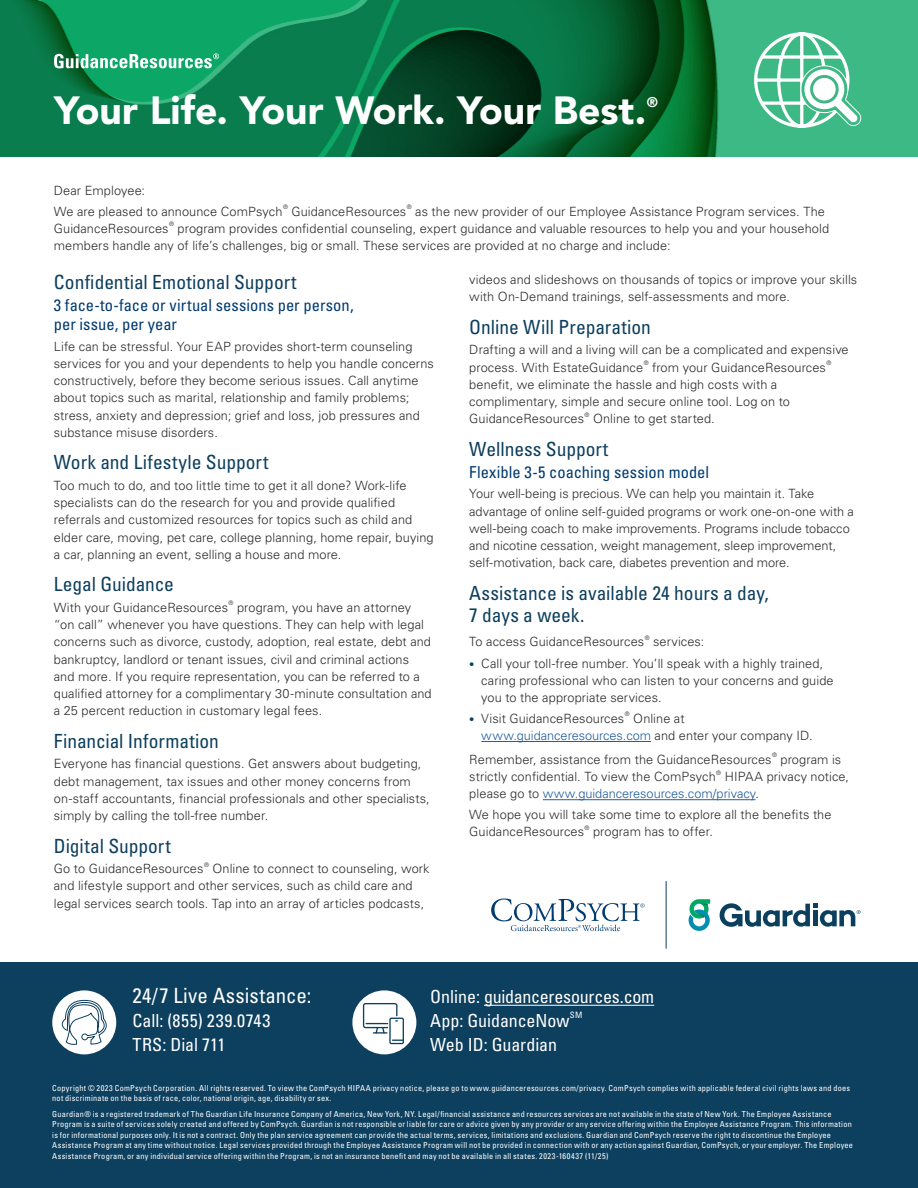
<style>
.page{position:relative;width:918px;height:1188px;background:#fff}
.page>*{position:absolute;margin:0;border:0;box-sizing:border-box;transform-origin:0 0}
.t1{font:900 39px "Avenir LT Std";color:#fff}
.t2{font:condensed 21px "Univers LT Std";letter-spacing:.01em;color:#fff}
.t3{font:condensed 19.5px/22.5px "Univers LT Std";color:#0d3f5e}
.t4{font:condensed 18px/24px "Univers LT Std";letter-spacing:-.01em;color:#fff}
.t5{font:condensed 18px/24px "Univers LT Std";letter-spacing:.01em;color:#fff}
.t6{font:condensed 16.5px/18.8px "Univers LT Std";letter-spacing:.005em;color:#003b71}
.t7{font:900 13.95px "Avenir LT Std";color:#fff}
.t8{font:300 12.75px/17.2px "Univers LT Std";letter-spacing:.005em;color:#2c2c2b}
.t9{font:300 12.75px/17.2px "Univers LT Std";color:#215e9e}
.t10{font:condensed 8.7px "Univers LT Std";color:#fff}
.t11{font:condensed 8.25px/10.5px "Univers LT Std";letter-spacing:.03em;color:#fff}
.t12{font:300 6.15px "Univers LT Std";color:#2c2c2b}
.s1{font-size:10.5px;color:#0d3f5e}
.s2{color:#215e9e}
.s3{color:#2c2c2b}
</style>
<div class="page">
<img style="left:0;top:0;width:918px;height:157px">
<svg style="left:54px;top:53px;width:165px;height:15px"></svg>
<hr style="left:481px;top:741px;width:170px;height:1px;background:#215e9e">
<hr style="left:543px;top:799px;width:213px;height:1px;background:#215e9e">
<svg style="left:752px;top:31px;width:112px;height:98px"></svg>
<div style="left:0;top:962px;width:918px;height:226px;background:#0d3f5e"></div>
<hr style="left:484px;top:1005px;width:170px;height:1px;background:#fff">
<div style="left:52px;top:990px;width:64px;height:64px;background:#fff;border-radius:50%"></div>
<div style="left:352px;top:990px;width:64px;height:64px;background:#fff;border-radius:50%"></div>
<svg style="left:363px;top:1003px;width:41px;height:41px"></svg>
<svg style="left:61px;top:997px;width:47px;height:58px"></svg>
<svg style="left:491px;top:899px;width:154px;height:32px"></svg>
<hr style="left:666px;top:881px;width:1px;height:68px;background:#0d3f5e">
<svg style="left:689px;top:899px;width:21px;height:32px"></svg>
<svg style="left:720px;top:903px;width:141px;height:24px"></svg>
<h1 class="t1" style="left:54px;top:87px;width:594px">Your Life. Your Work. Your Best.</h1>
<p class="t7" style="left:647px;top:94px;width:13px">®</p>
<p class="t8" style="left:54px;top:180px;width:230px;line-height:20.5px">Dear Employee:<br>We are pleased to announce ComPsych</p>
<p class="t12" style="left:283px;top:203px;width:6px">®</p>
<p class="t8" style="left:291px;top:203px;width:116px">GuidanceResources</p>
<p class="t12" style="left:407px;top:203px;width:6px">®</p>
<p class="t8" style="left:415px;top:203px;width:411px">as the new provider of our Employee Assistance Program services. The</p>
<p class="t8" style="left:54px;top:220px;width:116px">GuidanceResources</p>
<p class="t12" style="left:169px;top:221px;width:6px">®</p>
<p class="t8" style="left:54px;top:220px;width:777px;text-indent:124px">program provides confidential counseling, expert guidance and valuable resources to help you and your household members handle any of life’s challenges, big or small. These services are provided at no charge and include:</p>
<h3 class="t3" style="left:54px;top:271px;width:244px">Confidential Emotional Support</h3>
<p class="t6" style="left:54px;top:296px;width:301px">3 face-to-face or virtual sessions per person, per issue, per year</p>
<p class="t8" style="left:54px;top:338px;width:382px">Life can be stressful. Your EAP provides short-term counseling services for you and your dependents to help you handle concerns constructively, before they become serious issues. Call anytime about topics such as marital, relationship and family problems; stress, anxiety and depression; grief and loss, job pressures and substance misuse disorders.</p>
<h3 class="t3" style="left:54px;top:451px;width:216px">Work and Lifestyle Support</h3>
<p class="t8" style="left:54px;top:477px;width:381px">Too much to do, and too little time to get it all done? Work-life specialists can do the research for you and provide qualified referrals and customized resources for topics such as child and elder care, moving, pet care, college planning, home repair, buying a car, planning an event, selling a house and more.</p>
<h3 class="t3" style="left:54px;top:573px;width:122px">Legal Guidance</h3>
<p class="t8" style="left:54px;top:599px;width:176px">With your GuidanceResources</p>
<p class="t12" style="left:229px;top:600px;width:6px">®</p>
<p class="t8" style="left:469px;top:271px;width:389px">videos and slideshows on thousands of topics or improve your skills with On-Demand trainings, self-assessments and more.</p>
<h3 class="t3" style="left:469px;top:315px;width:183px">Online Will Preparation</h3>
<p class="t8" style="left:469px;top:341px;width:381px">Drafting a will and a living will can be a complicated and expensive process. With EstateGuidance</p>
<p class="t12" style="left:644px;top:359px;width:6px">®</p>
<p class="t8" style="left:652px;top:359px;width:175px">from your GuidanceResources</p>
<p class="t12" style="left:826px;top:359px;width:6px">®</p>
<p class="t8" style="left:469px;top:376px;width:322px">benefit, we eliminate the hassle and high costs with a complimentary, simple and secure online tool. Log on to<br>GuidanceResources</p>
<p class="t12" style="left:585px;top:411px;width:6px">®</p>
<p class="t8" style="left:593px;top:410px;width:123px">Online to get started.</p>
<h3 class="t3" style="left:469px;top:437px;width:141px">Wellness Support</h3>
<p class="t6" style="left:469px;top:462px;width:241px">Flexible 3-5 coaching session model</p>
<p class="t8" style="left:469px;top:485px;width:386px">Your well-being is precious. We can help you maintain it. Take advantage of online self-guided programs or work one-on-one with a well-being coach to make improvements. Programs include tobacco and nicotine cessation, weight management, sleep improvement, self-motivation, back care, diabetes prevention and more.</p>
<h3 class="t3" style="left:469px;top:581px;width:301px">Assistance is available 24 hours a day,<br>7 days a week.</h3>
<p class="t8" style="left:469px;top:633px;width:176px">To access GuidanceResources</p>
<p class="t12" style="left:645px;top:634px;width:6px">®</p>
<p class="t8" style="left:653px;top:633px;width:53px">services:</p>
<p class="t8" style="left:481px;top:655px;width:354px;text-indent:-12px"><span class="s1">•</span> Call your toll-free number. You’ll speak with a highly trained, caring professional who can listen to your concerns and guide you to the appropriate services.</p>
<p class="t8" style="left:469px;top:710px;width:157px"><span class="s1">•</span> Visit GuidanceResources</p>
<p class="t12" style="left:625px;top:711px;width:6px">®</p>
<p class="t8" style="left:54px;top:599px;width:379px;text-indent:183px">program, you have an attorney “on call” whenever you have questions. They can help with legal concerns such as divorce, custody, adoption, real estate, debt and bankruptcy, landlord or tenant issues, civil and criminal actions and more. If you require representation, you can be referred to a qualified attorney for a complimentary 30-minute consultation and a 25 percent reduction in customary legal fees.</p>
<h3 class="t3" style="left:54px;top:729px;width:167px">Financial Information</h3>
<p class="t8" style="left:54px;top:755px;width:377px">Everyone has financial questions. Get answers about budgeting, debt management, tax issues and other money concerns from on-staff accountants, financial professionals and other specialists, simply by calling the toll-free number.</p>
<h3 class="t3" style="left:54px;top:834px;width:118px">Digital Support</h3>
<p class="t8" style="left:54px;top:860px;width:151px">Go to GuidanceResources</p>
<p class="t12" style="left:204px;top:861px;width:6px">®</p>
<p class="t8" style="left:481px;top:710px;width:333px;text-indent:152px">Online at <span class="s2">www.guidanceresources.com</span> and enter your company ID.</p>
<p class="t8" style="left:469px;top:751px;width:304px">Remember, assistance from the GuidanceResources</p>
<p class="t12" style="left:772px;top:752px;width:6px">®</p>
<p class="t8" style="left:781px;top:751px;width:62px">program is</p>
<p class="t8" style="left:469px;top:768px;width:248px">strictly confidential. To view the ComPsych</p>
<p class="t12" style="left:716px;top:769px;width:6px">®</p>
<p class="t9" style="left:469px;top:768px;width:381px;text-indent:255px"><span class="s3">HIPAA privacy notice, please go to</span> www.guidanceresources.com/privacy<span class="s3">.</span></p>
<p class="t8" style="left:469px;top:806px;width:364px">We hope you will take some time to explore all the benefits the<br>GuidanceResources</p>
<p class="t12" style="left:585px;top:824px;width:6px">®</p>
<p class="t8" style="left:593px;top:823px;width:121px">program has to offer.</p>
<p class="t8" style="left:54px;top:860px;width:377px;text-indent:159px">Online to connect to counseling, work and lifestyle support and other services, such as child care and legal services search tools. Tap into an array of articles podcasts,</p>
<h2 class="t2" style="left:132px;top:983px;width:181px">24/7 Live Assistance:</h2>
<h3 class="t5" style="left:132px;top:1009px;width:140px">Call: (855) 239.0743<br>TRS: Dial 711</h3>
<h3 class="t4" style="left:430px;top:985px;width:226px">Online: guidanceresources.com<br>App: GuidanceNow</h3>
<p class="t10" style="left:570px;top:1009px;width:14px">SM</p>
<h3 class="t4" style="left:430px;top:1033px;width:128px">Web ID: Guardian</h3>
<p class="t11" style="left:52px;top:1082px;width:800px">Copyright © 2023 ComPsych Corporation. All rights reserved. To view the ComPsych HIPAA privacy notice, please go to www.guidanceresources.com/privacy. ComPsych complies with applicable federal civil rights laws and does not discriminate on the basis of race, color, national origin, age, disability or sex.</p>
<p class="t11" style="left:52px;top:1108px;width:802px">Guardian® is a registered trademark of The Guardian Life Insurance Company of America, New York, NY. Legal/financial assistance and resources services are not available in the state of New York. The Employee Assistance Program is a suite of services solely created and offered by ComPsych. Guardian is not responsible or liable for care or advice given by any provider or any service offering within the Employee Assistance Program. This information is for informational purposes only. It is not a contract. Only the plan service agreement can provide the actual terms, services, limitations and exclusions. Guardian and ComPsych reserve the right to discontinue the Employee Assistance Program at any time without notice. Legal services provided through the Employee Assistance Program will not be provided in connection with or any action against Guardian, ComPsych, or your employer. The Employee Assistance Program, or any individual service offering within the Program, is not an insurance benefit and may not be available in all states. 2023-160437 (11/25)</p>
</div>
